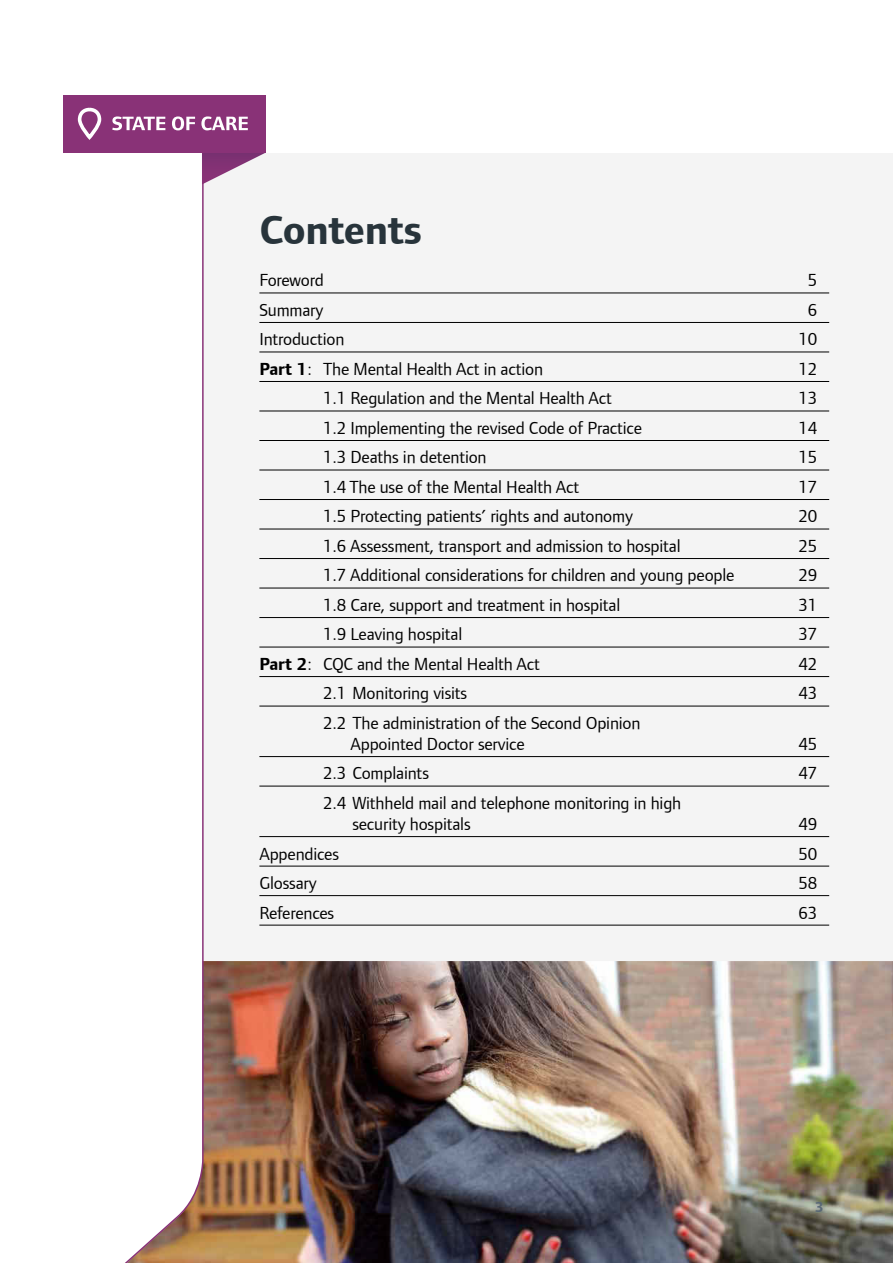
<style>
.page{position:relative;width:893px;height:1263px;background:#fff}
.page>*{position:absolute;margin:0;border:0;box-sizing:border-box;transform-origin:0 0}
.t1{font:700 42px "Foundry Form Sans";letter-spacing:-.01em;color:#28343b}
.t2{font:18px/21px "Foundry Form Sans";letter-spacing:-.01em;color:#000}
.t3{font:700 15px "Foundry Form Sans";color:#596876}
.s1{font-weight:700}
</style>
<div class="page">
<div style="left:204px;top:153px;width:689px;height:808px;background:#f4f4f4"></div>
<img style="left:204px;top:961px;width:689px;height:302px">
<hr style="left:259px;top:293px;width:570px;height:1px;background:#000">
<hr style="left:259px;top:322px;width:570px;height:1px;background:#000">
<hr style="left:259px;top:352px;width:570px;height:1px;background:#000">
<hr style="left:259px;top:381px;width:570px;height:1px;background:#000">
<hr style="left:259px;top:411px;width:570px;height:1px;background:#000">
<hr style="left:259px;top:440px;width:570px;height:1px;background:#000">
<hr style="left:259px;top:470px;width:570px;height:1px;background:#000">
<hr style="left:259px;top:499px;width:570px;height:1px;background:#000">
<hr style="left:259px;top:529px;width:570px;height:1px;background:#000">
<hr style="left:259px;top:558px;width:570px;height:1px;background:#000">
<hr style="left:259px;top:588px;width:570px;height:1px;background:#000">
<hr style="left:259px;top:617px;width:570px;height:1px;background:#000">
<hr style="left:259px;top:647px;width:570px;height:1px;background:#000">
<hr style="left:259px;top:676px;width:570px;height:1px;background:#000">
<hr style="left:259px;top:706px;width:570px;height:1px;background:#000">
<hr style="left:259px;top:756px;width:570px;height:1px;background:#000">
<hr style="left:259px;top:786px;width:570px;height:1px;background:#000">
<hr style="left:259px;top:836px;width:570px;height:1px;background:#000">
<hr style="left:259px;top:866px;width:570px;height:1px;background:#000">
<hr style="left:259px;top:895px;width:570px;height:1px;background:#000">
<hr style="left:259px;top:925px;width:570px;height:1px;background:#000">
<svg style="left:111px;top:152px;width:93px;height:1111px"></svg>
<div style="left:64px;top:95px;width:202px;height:57px;background:#893277"></div>
<svg style="left:112px;top:116px;width:53px;height:14px"></svg>
<svg style="left:172px;top:116px;width:23px;height:14px"></svg>
<svg style="left:201px;top:116px;width:65px;height:68px"></svg>
<svg style="left:78px;top:108px;width:23px;height:31px"></svg>
<h1 class="t1" style="left:259px;top:205px;width:164px">Contents</h1>
<p class="t2" style="left:259px;top:270px;width:66px">Foreword</p>
<p class="t2" style="left:808px;top:270px;width:11px">5</p>
<p class="t2" style="left:259px;top:299px;width:66px">Summary</p>
<p class="t2" style="left:808px;top:299px;width:11px">6</p>
<p class="t2" style="left:259px;top:329px;width:87px">Introduction</p>
<p class="t2" style="left:799px;top:329px;width:20px">10</p>
<p class="t2" style="left:259px;top:358px;width:285px"><span class="s1">Part 1</span>: The Mental Health Act in action</p>
<p class="t2" style="left:799px;top:358px;width:20px">12</p>
<p class="t2" style="left:323px;top:388px;width:290px">1.1 Regulation and the Mental Health Act</p>
<p class="t2" style="left:799px;top:388px;width:20px">13</p>
<p class="t2" style="left:323px;top:417px;width:320px">1.2 Implementing the revised Code of Practice</p>
<p class="t2" style="left:799px;top:417px;width:20px">14</p>
<p class="t2" style="left:323px;top:447px;width:165px">1.3 Deaths in detention</p>
<p class="t2" style="left:799px;top:447px;width:20px">15</p>
<p class="t2" style="left:323px;top:476px;width:258px">1.4 The use of the Mental Health Act</p>
<p class="t2" style="left:799px;top:476px;width:20px">17</p>
<p class="t2" style="left:323px;top:506px;width:311px">1.5 Protecting patients’ rights and autonomy</p>
<p class="t2" style="left:799px;top:506px;width:20px">20</p>
<p class="t2" style="left:323px;top:535px;width:359px">1.6 Assessment, transport and admission to hospital</p>
<p class="t2" style="left:799px;top:535px;width:20px">25</p>
<p class="t2" style="left:323px;top:565px;width:413px">1.7 Additional considerations for children and young people</p>
<p class="t2" style="left:799px;top:565px;width:20px">29</p>
<p class="t2" style="left:323px;top:594px;width:299px">1.8 Care, support and treatment in hospital</p>
<p class="t2" style="left:799px;top:594px;width:20px">31</p>
<p class="t2" style="left:323px;top:624px;width:141px">1.9 Leaving hospital</p>
<p class="t2" style="left:799px;top:624px;width:20px">37</p>
<p class="t2" style="left:259px;top:653px;width:282px"><span class="s1">Part 2</span>: CQC and the Mental Health Act</p>
<p class="t2" style="left:799px;top:653px;width:20px">42</p>
<p class="t2" style="left:323px;top:683px;width:146px">2.1 Monitoring visits</p>
<p class="t2" style="left:799px;top:683px;width:20px">43</p>
<p class="t2" style="left:350px;top:712px;width:292px;text-indent:-27px">2.2 The administration of the Second Opinion<br>Appointed Doctor service</p>
<p class="t2" style="left:799px;top:733px;width:20px">45</p>
<p class="t2" style="left:323px;top:763px;width:107px">2.3 Complaints</p>
<p class="t2" style="left:799px;top:763px;width:20px">47</p>
<p class="t2" style="left:352px;top:792px;width:330px;text-indent:-29px">2.4 Withheld mail and telephone monitoring in high security hospitals</p>
<p class="t2" style="left:799px;top:813px;width:20px">49</p>
<p class="t2" style="left:259px;top:843px;width:81px">Appendices</p>
<p class="t2" style="left:799px;top:843px;width:20px">50</p>
<p class="t2" style="left:259px;top:872px;width:59px">Glossary</p>
<p class="t2" style="left:799px;top:872px;width:20px">58</p>
<p class="t2" style="left:259px;top:902px;width:76px">References</p>
<p class="t2" style="left:799px;top:902px;width:20px">63</p>
<p class="t3" style="left:815px;top:1198px;width:11px">3</p>
</div>
